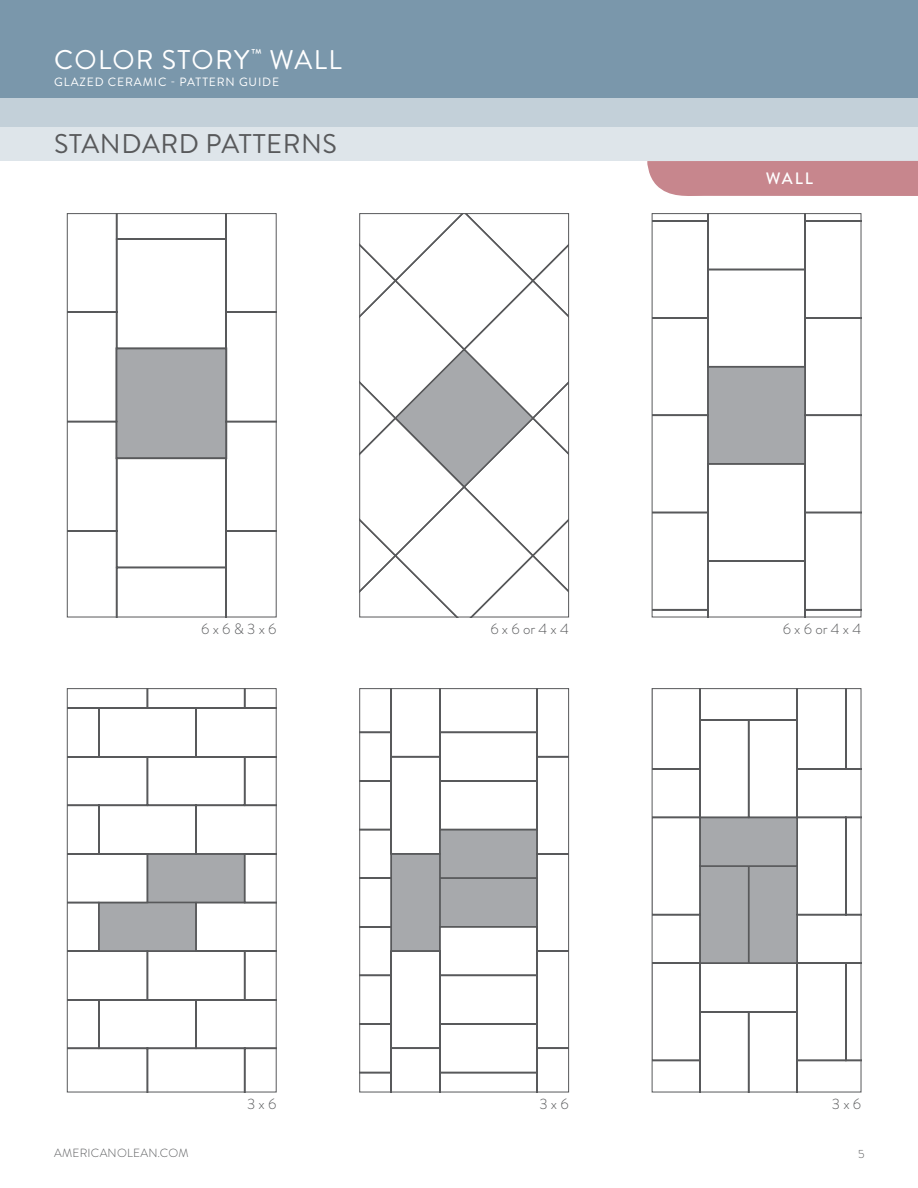
<style>
.page{position:relative;width:918px;height:1188px;background:#fff}
.page>*{position:absolute;margin:0;border:0;box-sizing:border-box;transform-origin:0 0}
.t1{font:27px "Brandon Grotesque";letter-spacing:.02em;color:#58595b}
.t2{font:27px "Brandon Grotesque";letter-spacing:.05em;color:#fff}
.t3{font:500 16.5px "Brandon Grotesque";color:#fff}
.t4{font:300 15px "Brandon Grotesque";letter-spacing:.215em;color:#58595b}
.t5{font:12px "Brandon Grotesque";letter-spacing:.07em;color:#fff}
.t6{font:300 11.85px "Brandon Grotesque";letter-spacing:.02em;color:#58595b}
</style>
<div class="page">
<div style="left:0;top:0;width:918px;height:127px;background:#7a97ab"></div>
<div style="left:0;top:98px;width:918px;height:63px;background:#dee5ea"></div>
<div style="left:0;top:98px;width:918px;height:29px;background:#c3d0d9"></div>
<div style="left:647px;top:161px;width:271px;height:35px;background:#c7868d"></div>
<svg style="left:362px;top:215px;width:205px;height:400px"></svg>
<div style="left:360px;top:213px;width:209px;height:404px;border:1px solid #58595b"></div>
<svg style="left:362px;top:690px;width:205px;height:400px"></svg>
<div style="left:360px;top:688px;width:209px;height:404px;border:1px solid #58595b"></div>
<svg style="left:69px;top:215px;width:205px;height:400px"></svg>
<div style="left:67px;top:213px;width:209px;height:404px;border:1px solid #58595b"></div>
<svg style="left:654px;top:215px;width:205px;height:400px"></svg>
<svg style="left:69px;top:690px;width:205px;height:400px"></svg>
<div style="left:67px;top:688px;width:209px;height:404px;border:1px solid #58595b"></div>
<svg style="left:654px;top:690px;width:205px;height:400px"></svg>
<div style="left:652px;top:688px;width:209px;height:404px;border:1px solid #58595b"></div>
<h1 class="t2" style="left:54px;top:41px;width:289px">COLOR STORY<sup>™</sup> WALL</h1>
<p class="t5" style="left:54px;top:73px;width:227px">GLAZED CERAMIC - PATTERN GUIDE</p>
<h1 class="t1" style="left:54px;top:125px;width:284px">STANDARD PATTERNS</h1>
<p class="t3" style="left:766px;top:167px;width:49px">WALL</p>
<p class="t4" style="left:201px;top:619px;width:77px">6 x 6 &amp; 3 x 6</p>
<p class="t4" style="left:783px;top:619px;width:80px">6 x 6or4 x 4</p>
<p class="t4" style="left:490px;top:619px;width:80px">6 x 6 or4 x 4</p>
<p class="t4" style="left:247px;top:1094px;width:31px">3 x 6</p>
<p class="t4" style="left:832px;top:1094px;width:31px">3 x 6</p>
<p class="t4" style="left:540px;top:1094px;width:31px">3 x 6</p>
<p class="t6" style="left:54px;top:1145px;width:136px">AMERICANOLEAN.COM</p>
<p class="t6" style="left:858px;top:1146px;width:8px">5</p>
</div>
